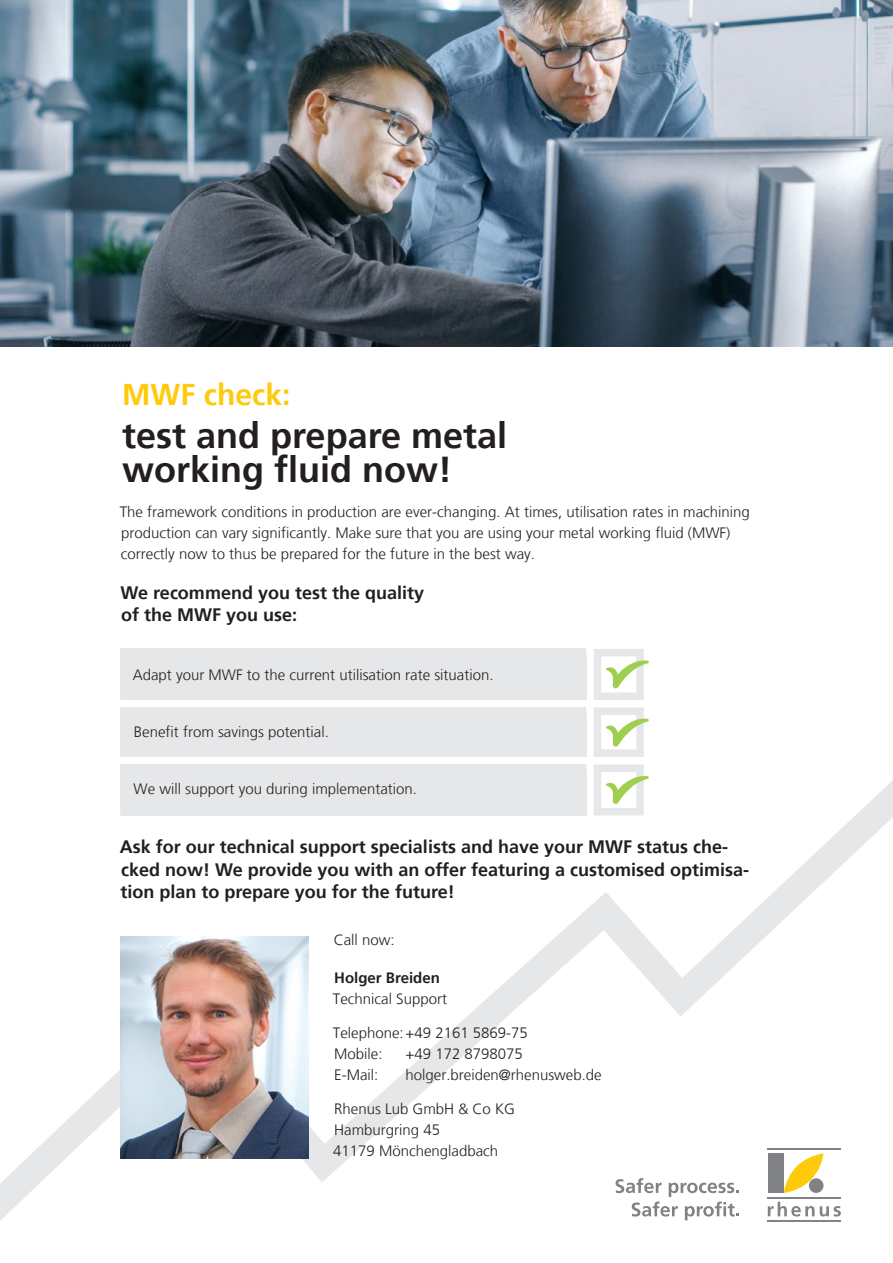
<style>
.page{position:relative;width:893px;height:1263px;background:#fff}
.page>*{position:absolute;margin:0;border:0;box-sizing:border-box;transform-origin:0 0}
.Überschrift{font:700 36px/34.5px "Frutiger 65";color:#231f20}
.Überschrift-2{font:700 30px "Frutiger 65";color:#feca0a}
.Unterüberschrift{font:700 18px/22.5px "Frutiger 65";color:#231f20}
.Fließtext{font:300 15px/21px "Frutiger";color:#231f20}
.s1{font-family:"Frutiger 65";font-weight:700}
</style>
<div class="page">
<svg style="left:0;top:780px;width:893px;height:442px"></svg>
<img style="left:0;top:0;width:893px;height:347px">
<svg style="left:768px;top:1202px;width:46px;height:14px"></svg>
<svg style="left:820px;top:1206px;width:21px;height:10px"></svg>
<svg style="left:784px;top:1153px;width:39px;height:40px"></svg>
<div style="left:768px;top:1153px;width:15px;height:40px;background:#808285"></div>
<div style="left:809px;top:1178px;width:14px;height:15px;background:#808285;border-radius:50%"></div>
<hr style="left:768px;top:1148px;width:73px;height:1px;background:#808285">
<hr style="left:768px;top:1197px;width:73px;height:1px;background:#808285">
<hr style="left:768px;top:1220px;width:73px;height:2px;background:#808285">
<svg style="left:615px;top:1178px;width:124px;height:42px"></svg>
<svg style="left:120px;top:648px;width:529px;height:170px;background:#e9eaea"></svg>
<img style="left:120px;top:936px;width:188px;height:222px">
<p class="Überschrift-2" style="left:122px;top:377px;width:170px">MWF check:</p>
<p class="Überschrift" style="left:122px;top:418px;width:386px">test and prepare metal working fluid now!</p>
<p class="Fließtext" style="left:120px;top:502px;width:632px">The framework conditions in production are ever-changing. At times, utilisation rates in machining production can vary significantly. Make sure that you are using your metal working fluid (MWF) correctly now to thus be prepared for the future in the best way.</p>
<p class="Unterüberschrift" style="left:121px;top:581px;width:305px">We recommend you test the quality of the MWF you use:</p>
<p class="Fließtext" style="left:133px;top:665px;width:362px">Adapt your MWF to the current utilisation rate situation.</p>
<p class="Fließtext" style="left:134px;top:722px;width:197px">Benefit from savings potential.</p>
<p class="Fließtext" style="left:134px;top:779px;width:285px">We will support you during implementation.</p>
<p class="Unterüberschrift" style="left:120px;top:836px;width:631px">Ask for our technical support specialists and have your MWF status che&shy;cked now! We provide you with an offer featuring a customised optimisa&shy;tion plan to prepare you for the future!</p>
<p class="Fließtext" style="left:334px;top:929px;width:62px">Call now:</p>
<p class="Fließtext" style="left:333px;top:967px;width:116px"><span class="s1">Holger Breiden<br></span>Technical Support</p>
<p class="Fließtext" style="left:333px;top:1022px;width:196px">Telephone:+49 2161 5869-75<br>Mobile:</p>
<p class="Fließtext" style="left:405px;top:1043px;width:119px">+49 172 8798075</p>
<p class="Fließtext" style="left:334px;top:1064px;width:46px">E-Mail:</p>
<p class="Fließtext" style="left:405px;top:1064px;width:198px">holger.breiden@rhenusweb.de</p>
<p class="Fließtext" style="left:333px;top:1098px;width:183px">Rhenus Lub GmbH &amp; Co KG<br>Hamburgring 45<br>41179 Mönchengladbach</p>
</div>
